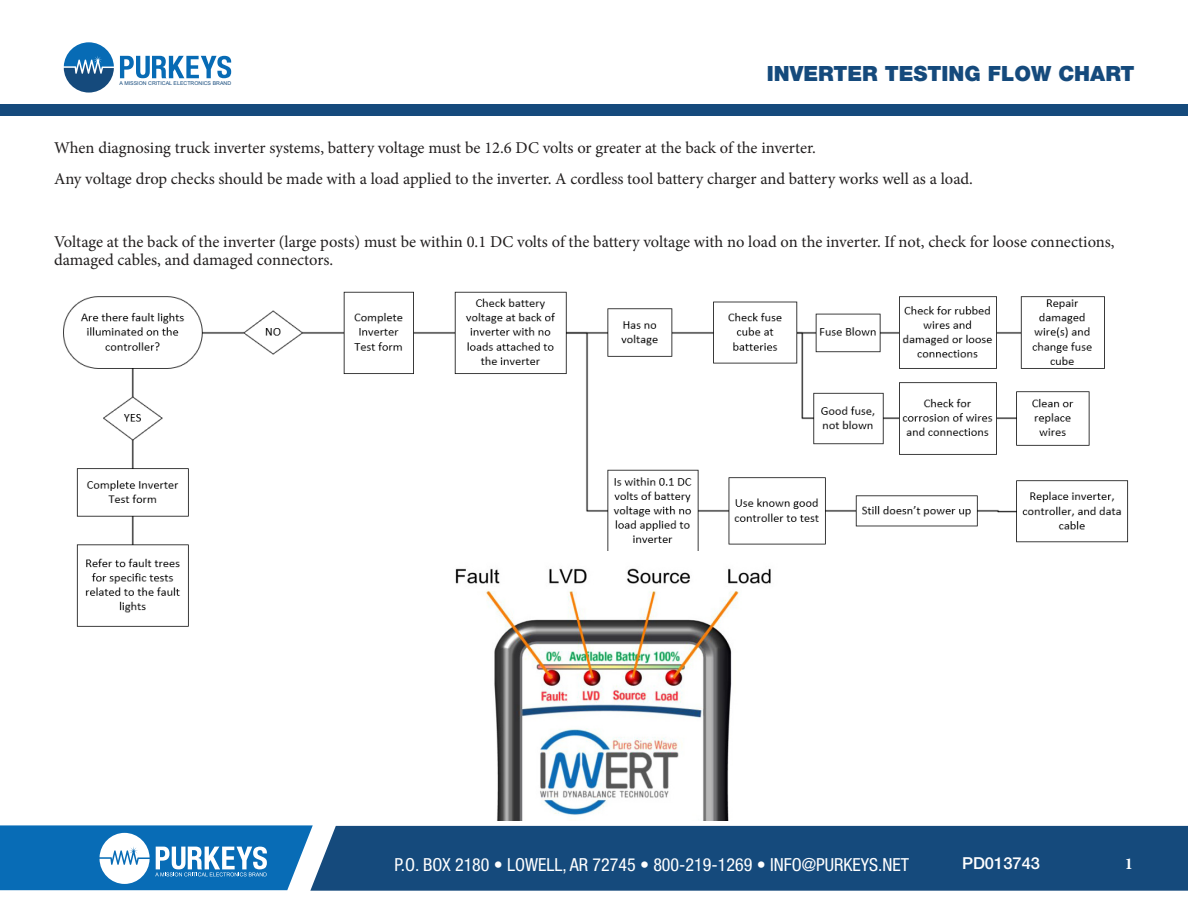
<style>
.page{position:relative;width:1188px;height:918px;background:#fff}
.page>*{position:absolute;margin:0;border:0;box-sizing:border-box;transform-origin:0 0}
.t1{font:900 21px "Helvetica Neue LT Std";color:#154a7c}
.t2{font:condensed 18px "Helvetica Neue LT Std";color:#fff}
.t3{font:16.5px/31.5px "Minion Pro";letter-spacing:-.005em;color:#221f1f}
.t4{font:500 16.5px "Helvetica Neue LT Std";color:#fff}
.t5{font:700 16.5px "Minion Pro";color:#fff}
.t6{font:5.25px "Arial";color:#154a7c}
</style>
<div class="page">
<div style="left:310px;top:826px;width:878px;height:65px;background:#154a7c"></div>
<svg style="left:0;top:825px;width:313px;height:65px"></svg>
<div style="left:0;top:104px;width:1188px;height:12px;background:#154a7c"></div>
<svg style="left:120px;top:56px;width:111px;height:22px"></svg>
<svg style="left:64px;top:42px;width:50px;height:51px"></svg>
<img style="left:63px;top:291px;width:1066px;height:336px">
<img style="left:413px;top:552px;width:381px;height:268px">
<p class="t6" style="left:120px;top:80px;width:113px">A MISSION CRITICAL ELECTRONICS BRAND</p>
<p class="t1" style="left:767px;top:61px;width:369px">INVERTER TESTING FLOW CHART</p>
<p class="t3" style="left:54px;top:133px;width:920px">When diagnosing truck inverter systems, battery voltage must be 12.6 DC volts or greater at the back of the inverter.<br>Any voltage drop checks should be made with a load applied to the inverter. A cordless tool battery charger and battery works well as a load.</p>
<p class="t3" style="left:54px;top:235px;width:1062px;line-height:18px">Voltage at the back of the inverter (large posts) must be within 0.1 DC volts of the battery voltage with no load on the inverter. If not, check for loose connections, damaged cables, and damaged connectors.</p>
<p class="t2" style="left:394px;top:857px;width:516px">P.O. BOX 2180 • LOWELL, AR 72745 • 800-219-1269 • INFO@PURKEYS.NET</p>
<p class="t4" style="left:962px;top:854px;width:79px">PD013743</p>
<p class="t5" style="left:1125px;top:857px;width:10px">1</p>
</div>
